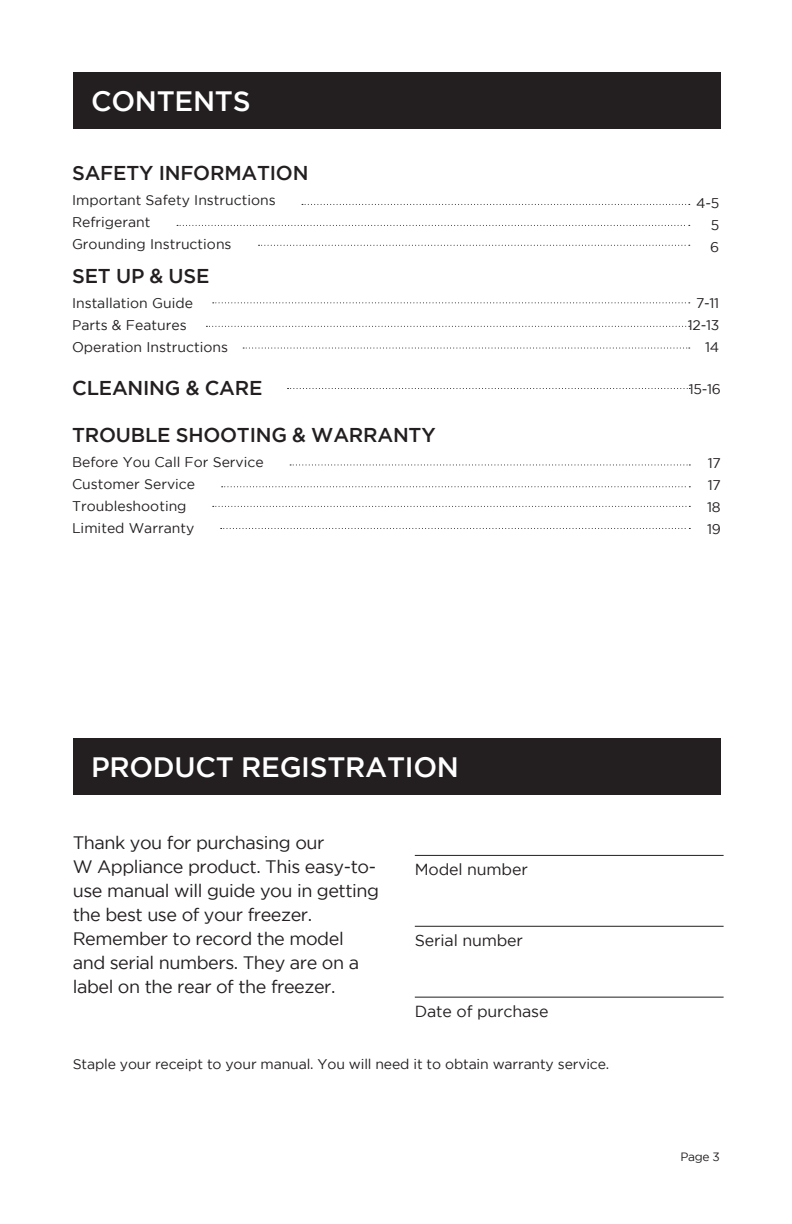
<style>
.page{position:relative;width:792px;height:1224px;background:#fff}
.page>*{position:absolute;margin:0;border:0;box-sizing:border-box;transform-origin:0 0}
.t1{font:500 28px "Gotham";letter-spacing:-.01em;color:#fff}
.t2{font:500 20px "Gotham";letter-spacing:-.01em;color:#231f20}
.t3{font:18px/24px "Gotham";letter-spacing:-.025em;color:#231f20}
.t4{font:16px "Gotham";letter-spacing:-.01em;color:#231f20}
.t5{font:14px "Gotham";color:#231f20}
.t6{font:12px "Gotham";color:#231f20}
</style>
<div class="page">
<div style="left:73px;top:72px;width:648px;height:57px;background:#231f20"></div>
<div style="left:73px;top:739px;width:648px;height:56px;background:#231f20"></div>
<hr style="left:415px;top:855px;width:309px;height:1px;background:#231f20">
<hr style="left:415px;top:926px;width:309px;height:1px;background:#231f20">
<hr style="left:415px;top:997px;width:309px;height:1px;background:#231f20">
<svg style="left:302px;top:204px;width:388px;height:1px"></svg>
<svg style="left:259px;top:245px;width:431px;height:1px"></svg>
<svg style="left:177px;top:225px;width:513px;height:1px"></svg>
<svg style="left:243px;top:348px;width:447px;height:1px"></svg>
<svg style="left:213px;top:302px;width:477px;height:1px"></svg>
<svg style="left:206px;top:326px;width:484px;height:1px"></svg>
<svg style="left:288px;top:388px;width:402px;height:1px"></svg>
<svg style="left:290px;top:464px;width:400px;height:1px"></svg>
<svg style="left:222px;top:486px;width:468px;height:1px"></svg>
<svg style="left:213px;top:506px;width:477px;height:1px"></svg>
<svg style="left:221px;top:528px;width:469px;height:1px"></svg>
<p class="t1" style="left:91px;top:85px;width:161px">CONTENTS</p>
<p class="t2" style="left:72px;top:162px;width:238px">SAFETY INFORMATION</p>
<p class="t5" style="left:72px;top:193px;width:205px">Important Safety Instructions</p>
<p class="t5" style="left:72px;top:215px;width:80px">Refrigerant</p>
<p class="t5" style="left:72px;top:237px;width:161px">Grounding Instructions</p>
<p class="t2" style="left:72px;top:264px;width:139px">SET UP &amp; USE</p>
<p class="t5" style="left:72px;top:295px;width:122px">Installation Guide</p>
<p class="t5" style="left:72px;top:317px;width:116px">Parts &amp; Features</p>
<p class="t5" style="left:72px;top:339px;width:158px">Operation Instructions</p>
<p class="t5" style="left:696px;top:195px;width:24px">4-5</p>
<p class="t5" style="left:711px;top:217px;width:10px">5</p>
<p class="t5" style="left:710px;top:239px;width:11px">6</p>
<p class="t5" style="left:696px;top:296px;width:25px">7-11</p>
<p class="t5" style="left:688px;top:318px;width:33px">12-13</p>
<p class="t5" style="left:705px;top:340px;width:16px">14</p>
<p class="t2" style="left:72px;top:377px;width:192px">CLEANING &amp; CARE</p>
<p class="t5" style="left:689px;top:381px;width:33px">15-16</p>
<p class="t2" style="left:72px;top:424px;width:365px">TROUBLE SHOOTING &amp; WARRANTY</p>
<p class="t5" style="left:72px;top:454px;width:193px">Before You Call For Service</p>
<p class="t5" style="left:72px;top:476px;width:125px">Customer Service</p>
<p class="t5" style="left:72px;top:498px;width:116px">Troubleshooting</p>
<p class="t5" style="left:72px;top:520px;width:124px">Limited Warranty</p>
<p class="t5" style="left:708px;top:455px;width:15px">17</p>
<p class="t5" style="left:708px;top:477px;width:15px">17</p>
<p class="t5" style="left:707px;top:499px;width:15px">18</p>
<p class="t5" style="left:707px;top:521px;width:15px">19</p>
<p class="t1" style="left:91px;top:752px;width:370px">PRODUCT REGISTRATION</p>
<p class="t3" style="left:73px;top:831px;width:308px">Thank you for purchasing our<br>W Appliance product. This easy-to&shy;use manual will guide you in getting the best use of your freezer.</p>
<p class="t3" style="left:73px;top:927px;width:288px">Remember to record the model and serial numbers. They are on a label on the rear of the freezer.</p>
<p class="t4" style="left:415px;top:861px;width:115px">Model number</p>
<p class="t4" style="left:415px;top:932px;width:110px">Serial number</p>
<p class="t4" style="left:415px;top:1003px;width:135px">Date of purchase</p>
<p class="t5" style="left:73px;top:1056px;width:538px">Staple your receipt to your manual. You will need it to obtain warranty service.</p>
<p class="t6" style="left:681px;top:1150px;width:41px">Page 3</p>
</div>
